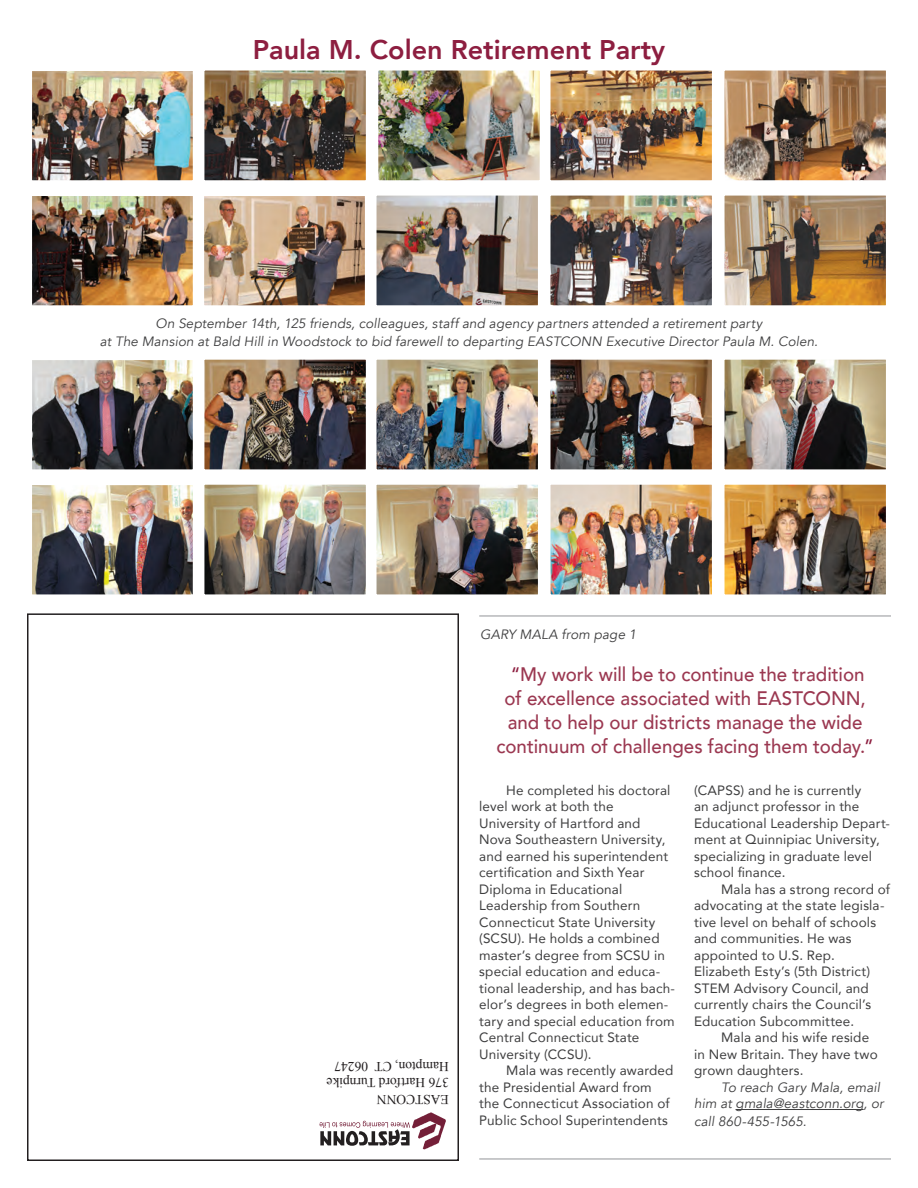
<style>
.page{position:relative;width:918px;height:1188px;background:#fff}
.page>*{position:absolute;margin:0;border:0;box-sizing:border-box;transform-origin:0 0}
.t1{font:800 27px "Avenir";color:#8d1e40}
.t2{font:500 19.5px/24px "Avenir";color:#9b3851;text-align:center;scale:.96 1}
.t3{font:13.5px/16.5px "Avenir";letter-spacing:.01em;color:#3e3e3f}
.t4{font:italic 13.5px/18px "Avenir";letter-spacing:.01em;color:#3e3e3f;text-align:center}
.t5{font:13.5px "Times New Roman";color:#231f20}
.s1{color:#8d1e40}
</style>
<div class="page">
<img style="left:412px;top:1112px;width:34px;height:38px">
<svg style="left:320px;top:1121px;width:90px;height:25px"></svg>
<div style="left:27px;top:613px;width:432px;height:548px;border:2px solid #231f20"></div>
<img style="left:33px;top:72px;width:159px;height:107px">
<div style="left:27px;top:66px;width:171px;height:119px;border:5px solid #fff"></div>
<img style="left:33px;top:361px;width:159px;height:107px">
<div style="left:27px;top:355px;width:171px;height:119px;border:5px solid #fff"></div>
<img style="left:33px;top:197px;width:159px;height:107px">
<div style="left:27px;top:191px;width:171px;height:119px;border:5px solid #fff"></div>
<img style="left:205px;top:197px;width:159px;height:107px">
<div style="left:199px;top:191px;width:171px;height:119px;border:5px solid #fff"></div>
<img style="left:33px;top:486px;width:159px;height:108px">
<div style="left:27px;top:480px;width:171px;height:120px;border:5px solid #fff"></div>
<img style="left:205px;top:71px;width:160px;height:108px">
<div style="left:199px;top:65px;width:172px;height:120px;border:5px solid #fff"></div>
<img style="left:379px;top:71px;width:160px;height:108px">
<div style="left:373px;top:65px;width:172px;height:120px;border:5px solid #fff"></div>
<img style="left:205px;top:361px;width:160px;height:107px">
<div style="left:199px;top:355px;width:172px;height:119px;border:5px solid #fff"></div>
<img style="left:377px;top:361px;width:160px;height:107px">
<div style="left:371px;top:355px;width:172px;height:119px;border:5px solid #fff"></div>
<img style="left:377px;top:196px;width:160px;height:108px">
<div style="left:371px;top:190px;width:172px;height:120px;border:5px solid #fff"></div>
<img style="left:205px;top:486px;width:160px;height:108px">
<div style="left:199px;top:480px;width:172px;height:120px;border:5px solid #fff"></div>
<img style="left:377px;top:486px;width:160px;height:108px">
<div style="left:371px;top:480px;width:172px;height:120px;border:5px solid #fff"></div>
<img style="left:551px;top:71px;width:160px;height:108px">
<div style="left:545px;top:65px;width:172px;height:120px;border:5px solid #fff"></div>
<img style="left:551px;top:361px;width:160px;height:107px">
<div style="left:545px;top:355px;width:172px;height:119px;border:5px solid #fff"></div>
<img style="left:551px;top:196px;width:160px;height:108px">
<div style="left:545px;top:190px;width:172px;height:120px;border:5px solid #fff"></div>
<img style="left:551px;top:486px;width:160px;height:108px">
<div style="left:545px;top:480px;width:172px;height:120px;border:5px solid #fff"></div>
<img style="left:725px;top:71px;width:160px;height:108px">
<div style="left:719px;top:65px;width:172px;height:120px;border:5px solid #fff"></div>
<img style="left:725px;top:361px;width:160px;height:107px">
<div style="left:719px;top:355px;width:172px;height:119px;border:5px solid #fff"></div>
<img style="left:725px;top:196px;width:160px;height:108px">
<div style="left:719px;top:190px;width:172px;height:120px;border:5px solid #fff"></div>
<img style="left:725px;top:486px;width:160px;height:108px">
<div style="left:719px;top:480px;width:172px;height:120px;border:5px solid #fff"></div>
<hr style="left:479px;top:616px;width:412px;height:1px;background:#939598">
<hr style="left:479px;top:1159px;width:412px;height:1px;background:#939598">
<hr style="left:736px;top:1109px;width:128px;height:1px;background:#3e3e3f">
<p class="t1" style="left:253px;top:28px;width:414px">Paula M. Colen Retirement Party</p>
<p class="t4" style="left:100px;top:315px;width:720px">On September 14th, 125 friends, colleagues, staff and agency partners attended a retirement party<br>at The Mansion at Bald Hill in Woodstock to bid farewell to departing EASTCONN Executive Director Paula M. Colen.</p>
<p class="t5" style="left:449px;top:1076px;width:116px;rotate:-180deg">Hampton, CT 06247</p>
<p class="t5" style="left:449px;top:1092px;width:124px;rotate:-180deg">376 Hartford Turnpike</p>
<p class="t5" style="left:449px;top:1108px;width:73px;rotate:-180deg">EASTCONN</p>
<p class="t4" style="left:480px;top:626px;width:158px">GARY MALA from page 1</p>
<p class="t2" style="left:497px;top:661px;width:394px"><span class="s1">“</span>My work will be to continue the tradition<br>of excellence associated with EASTCONN, and to help our districts manage the wide continuum of challenges facing them today.<span class="s1">”</span></p>
<p class="t3" style="left:479px;top:782px;width:197px;text-indent:27px">He completed his doctoral level work at both the<br>University of Hartford and<br>Nova Southeastern University, and earned his superintendent certification and Sixth Year<br>Diploma in Educational<br>Leadership from Southern<br>Connecticut State University (SCSU). He holds a combined master’s degree from SCSU in special education and educa&shy;tional leadership, and has bach&shy;elor’s degrees in both elemen&shy;tary and special education from<br>Central Connecticut State<br>University (CCSU).</p>
<p class="t3" style="left:479px;top:1062px;width:196px;text-indent:27px">Mala was recently awarded the Presidential Award from the Connecticut Association of<br>Public School Superintendents</p>
<p class="t3" style="left:694px;top:782px;width:198px">(CAPSS) and he is currently<br>an adjunct professor in the<br>Educational Leadership Depart&shy;ment at Quinnipiac University, specializing in graduate level school finance.</p>
<p class="t3" style="left:694px;top:881px;width:198px;text-indent:27px">Mala has a strong record of advocating at the state legisla&shy;tive level on behalf of schools and communities. He was appointed to U.S. Rep.<br>Elizabeth Esty’s (5th District)<br>STEM Advisory Council, and currently chairs the Council’s<br>Education Subcommittee.</p>
<p class="t3" style="left:694px;top:1029px;width:185px;text-indent:27px">Mala and his wife reside in New Britain. They have two grown daughters.</p>
<p class="t4" style="left:694px;top:1079px;width:191px;line-height:16.5px;text-align:right">To reach Gary Mala, email<br>him at gmala@eastconn.org, or</p>
<p class="t4" style="left:694px;top:1113px;width:114px">call 860-455-1565.</p>
</div>
